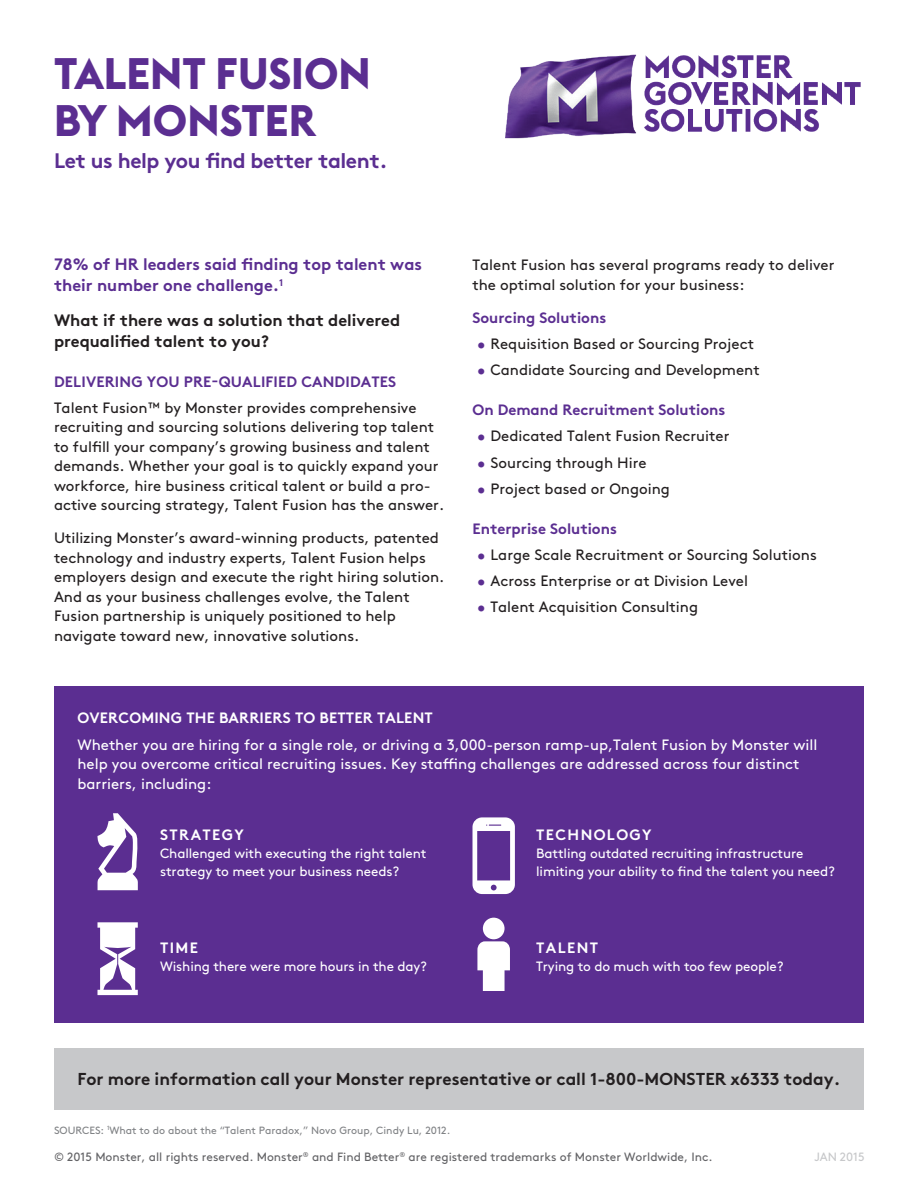
<style>
.page{position:relative;width:918px;height:1188px;background:#fff}
.page>*{position:absolute;margin:0;border:0;box-sizing:border-box;transform-origin:0 0}
.Page_Headline{font:700 43.5px/46.5px "Euclid Flex";color:#5b2e91}
.Page_SubHead{font:700 21px "Brown Pro";letter-spacing:-.02em;color:#5b2e91}
.Footer_-_Grey_Box{font:700 17.25px "Brown Pro";color:#231f20}
.Lead-in{font:700 16.5px/21px "Brown Pro";color:#5b2e91}
.Lead-in-2{font:700 16.5px/21px "Brown Pro";color:#231f20}
.Body__MAIN{font:15px/19.5px "Brown Pro";color:#231f20}
.Body__MAIN-2{font:15px/19.5px "Brown Pro";color:#fff}
.Body_SubHead{font:700 15px "Brown Pro";color:#5b2e91}
.Body_Headline{font:700 15px "Brown Pro";letter-spacing:.01em;color:#5b2e91}
.Body_Headline-2{font:700 15px "Brown Pro";letter-spacing:.01em;color:#fff}
.Diagram_Title{font:700 15px "Brown Pro";letter-spacing:.09em;color:#fff}
.Diagram_Descriptions{font:13.5px/18px "Brown Pro";letter-spacing:-.01em;color:#fff}
.Footer_Copyright{font:12px "Brown Pro";color:#636366}
.t1{font:12px "Brown Pro";color:#c7c8ca}
.Footer_-_Sources{font:10.5px "Brown Pro";color:#808285}
.s1{color:#5b2e91}
</style>
<div class="page">
<img style="left:505px;top:54px;width:356px;height:85px">
<div style="left:54px;top:686px;width:810px;height:337px;background:#5b2e91"></div>
<div style="left:54px;top:1048px;width:810px;height:62px;background:#c7c8ca"></div>
<svg style="left:97px;top:813px;width:41px;height:77px"></svg>
<svg style="left:473px;top:817px;width:42px;height:77px"></svg>
<div style="left:483px;top:918px;width:22px;height:21px;background:#fff;border-radius:50%"></div>
<svg style="left:477px;top:941px;width:33px;height:50px;background:#e2daeb"></svg>
<svg style="left:98px;top:922px;width:40px;height:73px"></svg>
<p class="Page_Headline" style="left:54px;top:51px;width:318px">TALENT FUSION<br>BY MONSTER</p>
<p class="Page_SubHead" style="left:54px;top:143px;width:335px">Let us help you find better talent.</p>
<p class="Lead-in" style="left:54px;top:252px;width:370px">78% of HR leaders said finding top talent was their number one challenge.<sup>1</sup></p>
<p class="Lead-in-2" style="left:54px;top:308px;width:348px">What if there was a solution that delivered prequalified talent to you?</p>
<p class="Body_Headline" style="left:54px;top:369px;width:344px">DELIVERING YOU PRE-QUALIFIED CANDIDATES</p>
<p class="Body__MAIN" style="left:54px;top:397px;width:392px">Talent Fusion™ by Monster provides comprehensive recruiting and sourcing solutions delivering top talent to fulfill your company’s growing business and talent demands. Whether your goal is to quickly expand your workforce, hire business critical talent or build a pro&shy;active sourcing strategy, Talent Fusion has the answer.</p>
<p class="Body__MAIN" style="left:54px;top:527px;width:392px">Utilizing Monster’s award-winning products, patented technology and industry experts, Talent Fusion helps employers design and execute the right hiring solution.<br>And as your business challenges evolve, the Talent Fusion partnership is uniquely positioned to help navigate toward new, innovative solutions.</p>
<p class="Body__MAIN" style="left:472px;top:254px;width:364px">Talent Fusion has several programs ready to deliver the optimal solution for your business:</p>
<p class="Body_SubHead" style="left:472px;top:306px;width:135px">Sourcing Solutions</p>
<p class="Body__MAIN" style="left:477px;top:333px;width:278px"><span class="s1">•</span> Requisition Based or Sourcing Project</p>
<p class="Body__MAIN" style="left:477px;top:359px;width:284px"><span class="s1">•</span> Candidate Sourcing and Development</p>
<p class="Body_SubHead" style="left:472px;top:398px;width:254px">On Demand Recruitment Solutions</p>
<p class="Body__MAIN" style="left:477px;top:425px;width:254px"><span class="s1">•</span> Dedicated Talent Fusion Recruiter</p>
<p class="Body__MAIN" style="left:477px;top:451px;width:171px"><span class="s1">•</span> Sourcing through Hire</p>
<p class="Body__MAIN" style="left:477px;top:478px;width:195px"><span class="s1">•</span> Project based or Ongoing</p>
<p class="Body_SubHead" style="left:472px;top:516px;width:146px">Enterprise Solutions</p>
<p class="Body__MAIN" style="left:477px;top:544px;width:341px"><span class="s1">•</span> Large Scale Recruitment or Sourcing Solutions</p>
<p class="Body__MAIN" style="left:477px;top:570px;width:272px"><span class="s1">•</span> Across Enterprise or at Division Level</p>
<p class="Body__MAIN" style="left:477px;top:596px;width:223px"><span class="s1">•</span> Talent Acquisition Consulting</p>
<p class="Body_Headline-2" style="left:78px;top:706px;width:357px">OVERCOMING THE BARRIERS TO BETTER TALENT</p>
<p class="Body__MAIN-2" style="left:77px;top:733px;width:741px">Whether you are hiring for a single role, or driving a 3,000-person ramp-up,Talent Fusion by Monster will help you overcome critical recruiting issues. Key staffing challenges are addressed across four distinct barriers, including:</p>
<p class="Diagram_Title" style="left:160px;top:823px;width:85px">STRATEGY</p>
<p class="Diagram_Descriptions" style="left:160px;top:844px;width:268px">Challenged with executing the right talent strategy to meet your business needs?</p>
<p class="Diagram_Title" style="left:160px;top:935px;width:39px">TIME</p>
<p class="Diagram_Descriptions" style="left:160px;top:956px;width:268px">Wishing there were more hours in the day?</p>
<p class="Diagram_Title" style="left:536px;top:823px;width:117px">TECHNOLOGY</p>
<p class="Diagram_Descriptions" style="left:536px;top:844px;width:300px">Battling outdated recruiting infrastructure limiting your ability to find the talent you need?</p>
<p class="Diagram_Title" style="left:536px;top:935px;width:63px">TALENT</p>
<p class="Diagram_Descriptions" style="left:536px;top:956px;width:249px">Trying to do much with too few people?</p>
<p class="Footer_-_Grey_Box" style="left:77px;top:1065px;width:764px">For more information call your Monster representative or call 1-800-MONSTER x6333 today.</p>
<p class="Footer_-_Sources" style="left:54px;top:1122px;width:398px">SOURCES: <sup>1</sup>What to do about the “Talent Paradox,” Novo Group, Cindy Lu, 2012.</p>
<p class="Footer_Copyright" style="left:54px;top:1148px;width:660px">© 2015 Monster, all rights reserved. Monster<sup>®</sup> and Find Better<sup>®</sup> are registered trademarks of Monster Worldwide, Inc.</p>
<p class="t1" style="left:815px;top:1148px;width:52px">JAN 2015</p>
</div>
